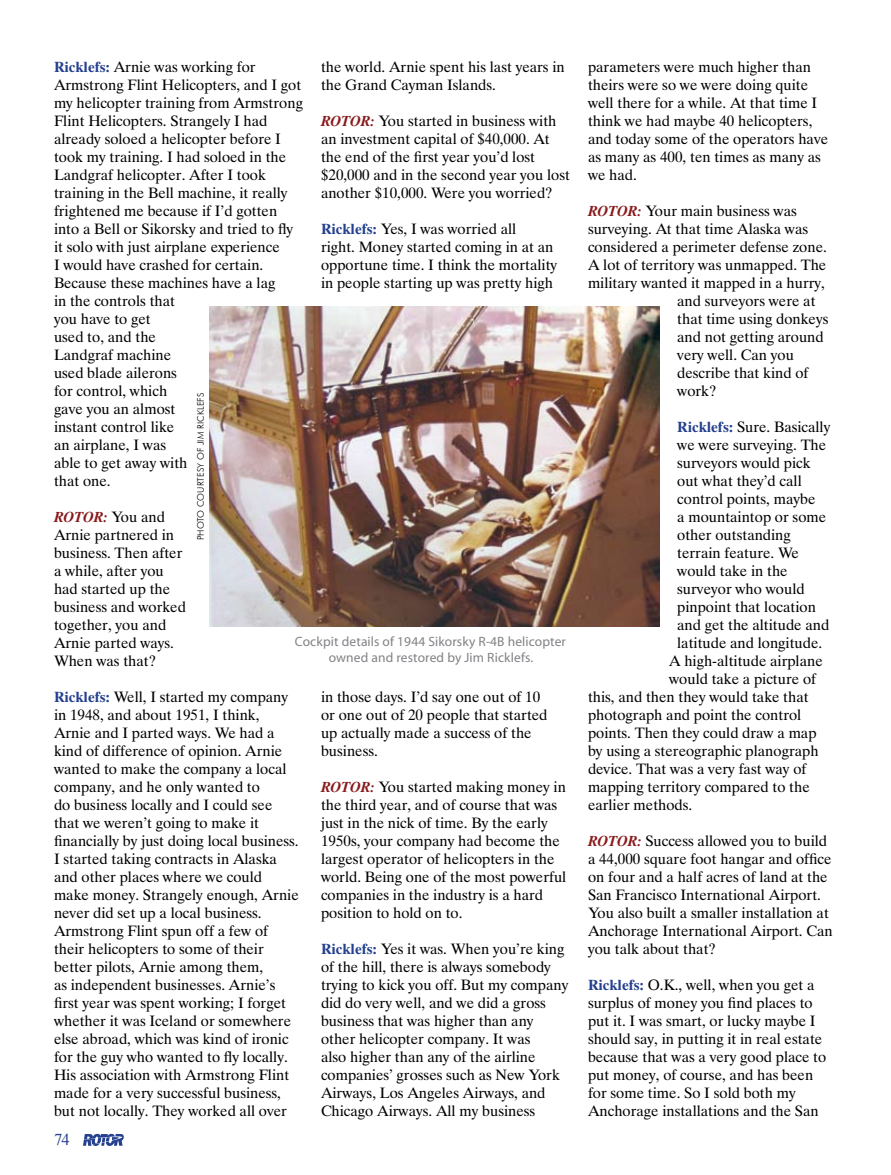
<style>
.page{position:relative;width:891px;height:1175px;background:#fff}
.page>*{position:absolute;margin:0;border:0;box-sizing:border-box;transform-origin:0 0}
.t1{font:16.5px "Times New Roman";color:#25408f}
.t2{font:15px/18px "Dutch 801 BT";color:#000}
.t3{font:13.5px/16.2px "Myriad";letter-spacing:.01em;color:#808285;text-align:center}
.t4{font:300 9px "Futura BT";letter-spacing:.01em;color:#000}
.s1{font-weight:700;color:#25408f}
.s2{font-weight:700;font-style:italic;color:#891a1c}
</style>
<div class="page">
<img style="left:210px;top:306px;width:449px;height:321px">
<svg style="left:83px;top:1133px;width:41px;height:13px"></svg>
<p class="t2" style="left:54px;top:58px;width:251px"><span class="s1">Ricklefs:</span> Arnie was working for<br>Armstrong Flint Helicopters, and I got my helicopter training from Armstrong<br>Flint Helicopters. Strangely I had already soloed a helicopter before I took my training. I had soloed in the<br>Landgraf helicopter. After I took training in the Bell machine, it really frightened me because if I’d gotten into a Bell or Sikorsky and tried to fly it solo with just airplane experience<br>I would have crashed for certain.<br>Because these machines have a lag<br>in the controls that<br>you have to get<br>used to, and the<br>Landgraf machine<br>used blade ailerons<br>for control, which<br>gave you an almost<br>instant control like<br>an airplane, I was<br>able to get away with<br>that one.</p>
<p class="t2" style="left:54px;top:508px;width:133px"><span class="s2">ROTOR:</span> You and<br>Arnie partnered in business. Then after a while, after you had started up the business and worked together, you and<br>Arnie parted ways.<br>When was that?</p>
<p class="t2" style="left:54px;top:688px;width:246px"><span class="s1">Ricklefs:</span> Well, I started my company in 1948, and about 1951, I think, Arnie and I parted ways. We had a kind of difference of opinion. Arnie wanted to make the company a local company, and he only wanted to<br>do business locally and I could see that we weren’t going to make it financially by just doing local business.<br>I started taking contracts in Alaska and other places where we could make money. Strangely enough, Arnie never did set up a local business.<br>Armstrong Flint spun off a few of their helicopters to some of their better pilots, Arnie among them,<br>as independent businesses. Arnie’s first year was spent working; I forget whether it was Iceland or somewhere else abroad, which was kind of ironic for the guy who wanted to fly locally.<br>His association with Armstrong Flint made for a very successful business, but not locally. They worked all over</p>
<p class="t2" style="left:321px;top:58px;width:245px">the world. Arnie spent his last years in the Grand Cayman Islands.</p>
<p class="t2" style="left:321px;top:112px;width:251px"><span class="s2">ROTOR:</span> You started in business with an investment capital of $40,000. At the end of the first year you’d lost $20,000 and in the second year you lost another $10,000. Were you worried?</p>
<p class="t2" style="left:321px;top:220px;width:238px"><span class="s1">Ricklefs:</span> Yes, I was worried all<br>right. Money started coming in at an opportune time. I think the mortality in people starting up was pretty high</p>
<p class="t4" style="left:195px;top:540px;width:148px;rotate:-90deg">Photo courtesy of Jim Rickle fs</p>
<p class="t3" style="left:295px;top:634px;width:273px">Cockpit details of 1944 Sikorsky R-4B helicopter owned and restored by Jim Ricklefs.</p>
<p class="t2" style="left:321px;top:688px;width:228px">in those days. I’d say one out of 10 or one out of 20 people that started up actually made a success of the business.</p>
<p class="t2" style="left:321px;top:778px;width:247px"><span class="s2">ROTOR:</span> You started making money in the third year, and of course that was just in the nick of time. By the early 1950s, your company had become the largest operator of helicopters in the world. Being one of the most powerful companies in the industry is a hard position to hold on to.</p>
<p class="t2" style="left:321px;top:940px;width:249px"><span class="s1">Ricklefs:</span> Yes it was. When you’re king of the hill, there is always somebody trying to kick you off. But my company did do very well, and we did a gross business that was higher than any other helicopter company. It was<br>also higher than any of the airline companies’ grosses such as New York Airways, Los Angeles Airways, and Chicago Airways. All my business</p>
<p class="t1" style="left:54px;top:1128px;width:17px">74</p>
<p class="t2" style="left:588px;top:58px;width:242px">parameters were much higher than theirs were so we were doing quite well there for a while. At that time I think we had maybe 40 helicopters, and today some of the operators have as many as 400, ten times as many as we had.</p>
<p class="t2" style="left:588px;top:202px;width:210px"><span class="s2">ROTOR:</span> Your main business was</p>
<p class="t2" style="left:588px;top:220px;width:222px">surveying. At that time Alaska was</p>
<p class="t2" style="left:588px;top:238px;width:240px">considered a perimeter defense zone.</p>
<p class="t2" style="left:588px;top:256px;width:240px">A lot of territory was unmapped. The</p>
<p class="t2" style="left:588px;top:274px;width:238px">military wanted it mapped in a hurry,</p>
<p class="t2" style="left:677px;top:292px;width:140px">and surveyors were at</p>
<p class="t2" style="left:677px;top:310px;width:153px">that time using donkeys</p>
<p class="t2" style="left:677px;top:328px;width:148px">and not getting around</p>
<p class="t2" style="left:677px;top:346px;width:118px">very well. Can you</p>
<p class="t2" style="left:677px;top:364px;width:133px">describe that kind of</p>
<p class="t2" style="left:677px;top:382px;width:41px">work?</p>
<p class="t2" style="left:677px;top:418px;width:155px"><span class="s1">Ricklefs:</span> Sure. Basically</p>
<p class="t2" style="left:677px;top:436px;width:151px">we were surveying. The</p>
<p class="t2" style="left:677px;top:454px;width:135px">surveyors would pick</p>
<p class="t2" style="left:677px;top:472px;width:126px">out what they’d call</p>
<p class="t2" style="left:677px;top:490px;width:140px">control points, maybe</p>
<p class="t2" style="left:677px;top:508px;width:151px">a mountaintop or some</p>
<p class="t2" style="left:677px;top:526px;width:115px">other outstanding</p>
<p class="t2" style="left:677px;top:544px;width:123px">terrain feature. We</p>
<p class="t2" style="left:677px;top:562px;width:112px">would take in the</p>
<p class="t2" style="left:677px;top:580px;width:129px">surveyor who would</p>
<p class="t2" style="left:677px;top:598px;width:140px">pinpoint that location</p>
<p class="t2" style="left:677px;top:616px;width:153px">and get the altitude and</p>
<p class="t2" style="left:677px;top:634px;width:146px">latitude and longitude.</p>
<p class="t2" style="left:669px;top:652px;width:155px">A high-altitude airplane</p>
<p class="t2" style="left:669px;top:670px;width:149px">would take a picture of</p>
<p class="t2" style="left:588px;top:688px;width:222px">this, and then they would take that</p>
<p class="t2" style="left:588px;top:706px;width:215px">photograph and point the control</p>
<p class="t2" style="left:588px;top:724px;width:230px">points. Then they could draw a map</p>
<p class="t2" style="left:588px;top:742px;width:232px">by using a stereographic planograph</p>
<p class="t2" style="left:588px;top:760px;width:220px">device. That was a very fast way of</p>
<p class="t2" style="left:588px;top:778px;width:223px">mapping territory compared to the</p>
<p class="t2" style="left:588px;top:796px;width:106px">earlier methods.</p>
<p class="t2" style="left:588px;top:832px;width:246px"><span class="s2">ROTOR:</span> Success allowed you to build a 44,000 square foot hangar and office on four and a half acres of land at the San Francisco International Airport.<br>You also built a smaller installation at Anchorage International Airport. Can you talk about that?</p>
<p class="t2" style="left:588px;top:976px;width:240px"><span class="s1">Ricklefs:</span> O.K., well, when you get a surplus of money you find places to put it. I was smart, or lucky maybe I should say, in putting it in real estate because that was a very good place to put money, of course, and has been for some time. So I sold both my Anchorage installations and the San</p>
</div>
